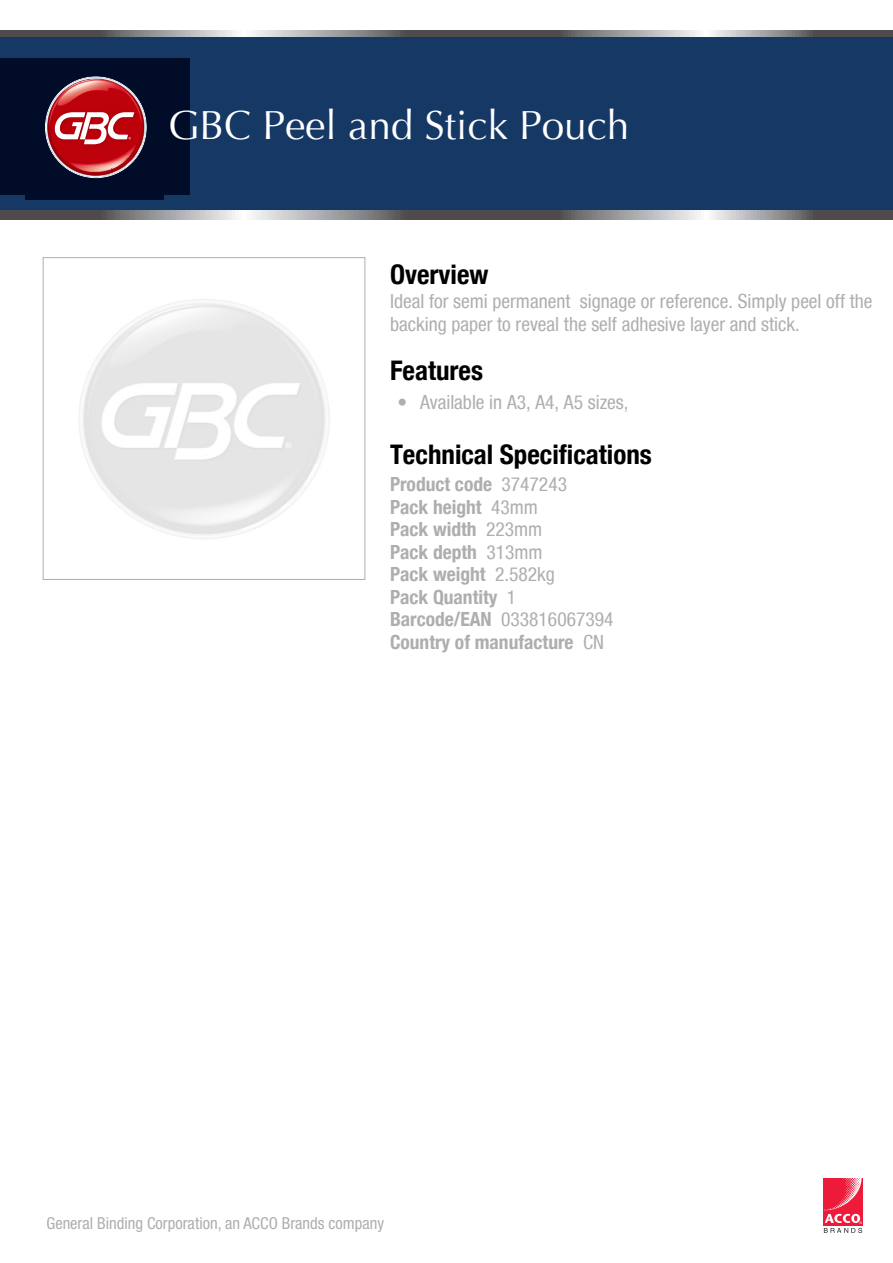
<style>
.page{position:relative;width:893px;height:1263px;background:#fff}
.page>*{position:absolute;margin:0;border:0;box-sizing:border-box;transform-origin:0 0}
.t1{font:40.5px "Optima";color:#fff}
.t2{font:700 condensed 27px "Helvetica Neue";color:#000}
.t3{font:700 condensed 19.5px/22.5px "Helvetica Neue";color:#aeaeb1}
.t4{font:condensed 19.5px/22.5px "Helvetica Neue";color:#aeaeb1}
.t5{font:condensed 16.5px "Helvetica Neue";color:#adaeb0}
.s1{font-weight:400}
</style>
<div class="page">
<svg style="left:0;top:30px;width:893px;height:189px;background:#808185"></svg>
<div style="left:0;top:38px;width:893px;height:172px;background:#163865"></div>
<div style="left:26px;top:58px;width:138px;height:141px;background:#010c28"></div>
<svg style="left:48px;top:75px;width:94px;height:101px;background:#a83c46"></svg>
<img style="left:823px;top:1178px;width:40px;height:47px">
<svg style="left:824px;top:1214px;width:38px;height:19px"></svg>
<img style="left:42px;top:258px;width:324px;height:321px">
<div style="left:43px;top:257px;width:322px;height:323px;border:1px solid #aeaeb1"></div>
<h1 class="t1" style="left:168px;top:102px;width:463px">GBC Peel and Stick Pouch</h1>
<h2 class="t2" style="left:390px;top:258px;width:100px">Overview</h2>
<p class="t4" style="left:390px;top:292px;width:484px">Ideal for semi permanent signage or reference. Simply peel off the backing paper to reveal the self adhesive layer and stick.</p>
<h2 class="t2" style="left:390px;top:354px;width:94px">Features</h2>
<p class="t4" style="left:398px;top:392px;width:232px">• Available in A3, A4, A5 sizes,</p>
<h2 class="t2" style="left:390px;top:438px;width:263px">Technical Specifications</h2>
<p class="t3" style="left:390px;top:473px;width:225px">Product code <span class="s1">3747243<br></span>Pack height <span class="s1">43mm<br></span>Pack width <span class="s1">223mm<br></span>Pack depth <span class="s1">313mm<br></span>Pack weight <span class="s1">2.582kg<br></span>Pack Quantity <span class="s1">1<br></span>Barcode/EAN <span class="s1">033816067394<br></span>Country of manufacture <span class="s1">CN</span></p>
<p class="t5" style="left:46px;top:1214px;width:339px">General Binding Corporation, an ACCO Brands company</p>
</div>
